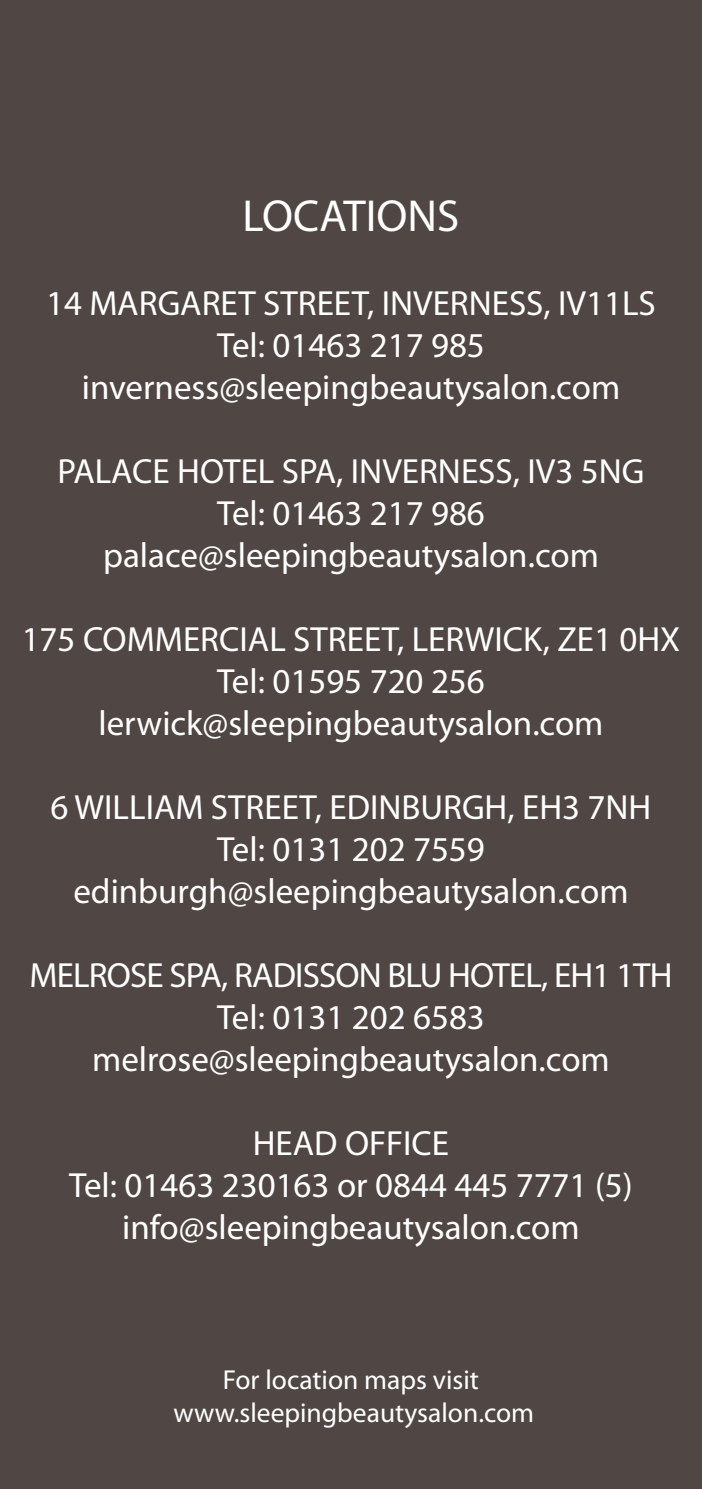
<style>
.page{position:relative;width:702px;height:1489px;background:#fff}
.page>*{position:absolute;margin:0;border:0;box-sizing:border-box;transform-origin:0 0}
.t1{font:45px "Myriad Pro";color:#fff}
.t2{font:35px/42px "Myriad Pro";color:#fff;text-align:center}
.t3{font:27.5px/33px "Myriad Pro";color:#fff;text-align:center}
</style>
<div class="page">
<div style="left:0;top:0;width:702px;height:1488px;background:#504643"></div>
<p class="t1" style="left:242px;top:188px;width:218px">LOCATIONS</p>
<p class="t2" style="left:46px;top:281px;width:611px">14 MARGARET STREET, INVERNESS, IV11LS<br>Tel: 01463 217 985 inverness@sleepingbeautysalon.com</p>
<p class="t2" style="left:58px;top:449px;width:588px">PALACE HOTEL SPA, INVERNESS, IV3 5NG<br>Tel: 01463 217 986 palace@sleepingbeautysalon.com</p>
<p class="t2" style="left:22px;top:617px;width:660px">175 COMMERCIAL STREET, LERWICK, ZE1 0HX<br>Tel: 01595 720 256 lerwick@sleepingbeautysalon.com</p>
<p class="t2" style="left:50px;top:785px;width:602px">6 WILLIAM STREET, EDINBURGH, EH3 7NH<br>Tel: 0131 202 7559 edinburgh@sleepingbeautysalon.com</p>
<p class="t2" style="left:29px;top:953px;width:644px">MELROSE SPA, RADISSON BLU HOTEL, EH1 1TH<br>Tel: 0131 202 6583 melrose@sleepingbeautysalon.com</p>
<p class="t2" style="left:69px;top:1121px;width:565px">HEAD OFFICE<br>Tel: 01463 230163 or 0844 445 7771 (5) info@sleepingbeautysalon.com</p>
<p class="t3" style="left:173px;top:1362px;width:362px">For location maps visit www.sleepingbeautysalon.com</p>
</div>
